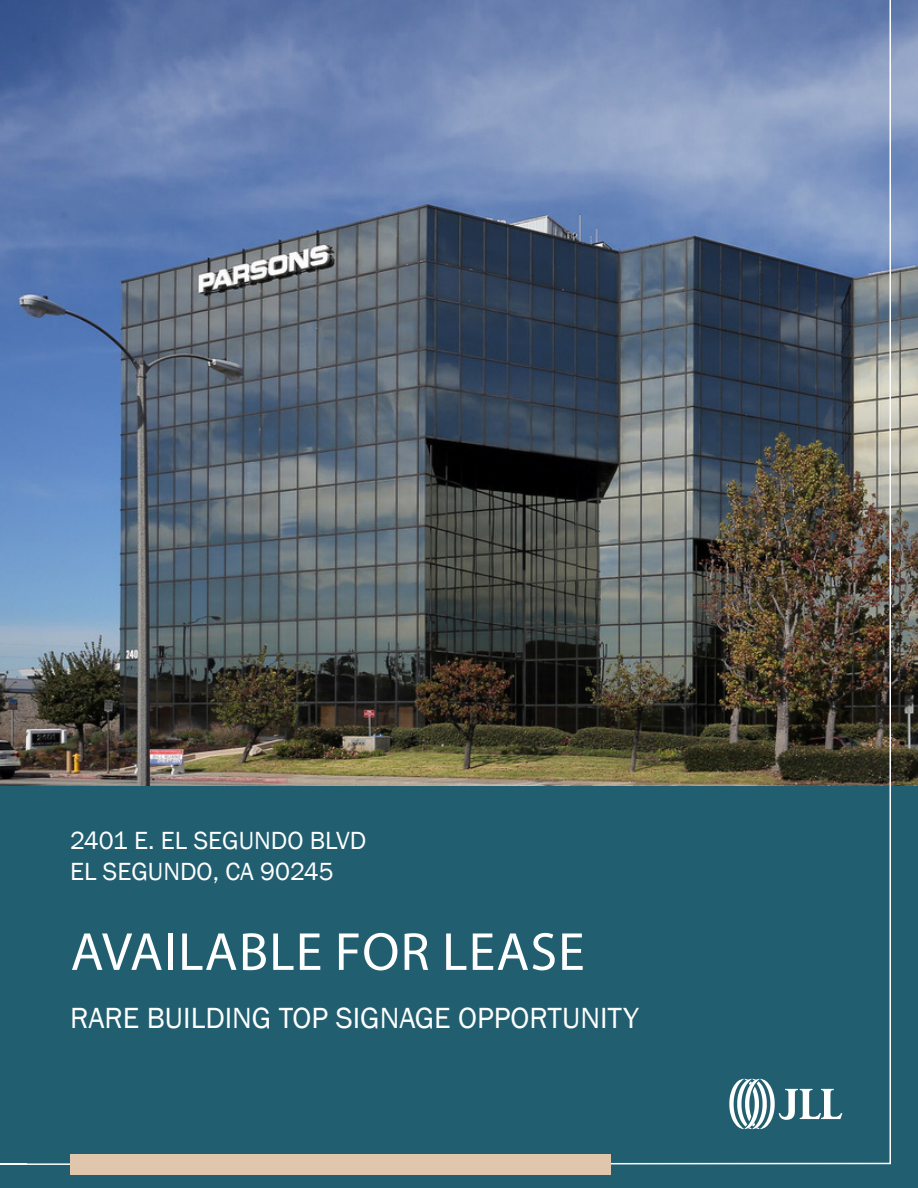
<style>
.page{position:relative;width:918px;height:1188px;background:#fff}
.page>*{position:absolute;margin:0;border:0;box-sizing:border-box;transform-origin:0 0}
.t1{font:54px "Myriad Pro";letter-spacing:.02em;color:#fff}
.t2{font:30px "Franklin Gothic";color:#fff}
.t3{font:25.5px "Franklin Gothic";color:#fff}
</style>
<div class="page">
<img style="left:892px;top:0;width:26px;height:786px">
<div style="left:0;top:786px;width:918px;height:402px;background:#215f70"></div>
<img style="left:0;top:0;width:892px;height:1165px">
<div style="left:70px;top:1154px;width:541px;height:20px;background:#e0c6ad"></div>
<svg style="left:729px;top:1079px;width:113px;height:50px"></svg>
<p class="t3" style="left:70px;top:825px;width:298px">2401 E. EL SEGUNDO BLVD</p>
<p class="t3" style="left:70px;top:855px;width:265px">EL SEGUNDO, CA 90245</p>
<p class="t1" style="left:71px;top:918px;width:516px">AVAILABLE FOR LEASE</p>
<p class="t2" style="left:70px;top:999px;width:570px">RARE BUILDING TOP SIGNAGE OPPORTUNITY</p>
</div>
